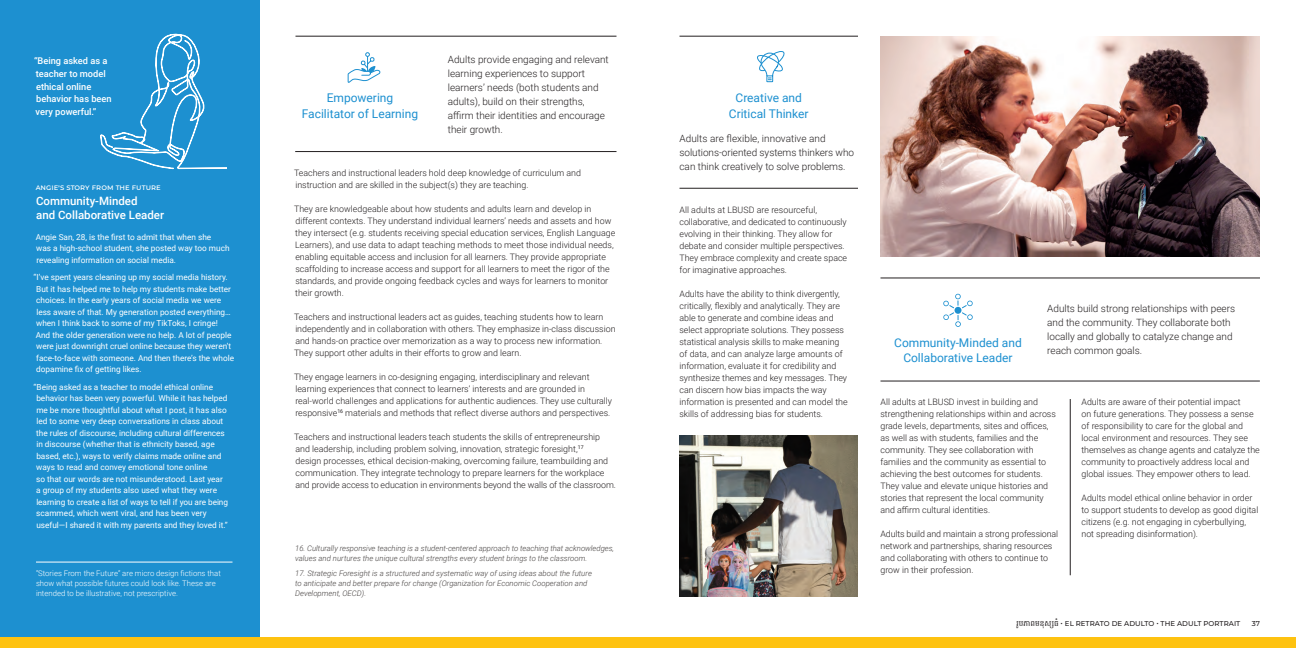
<style>
.page{position:relative;width:1296px;height:648px;background:#fff}
.page>*{position:absolute;margin:0;border:0;box-sizing:border-box;transform-origin:0 0}
.Element_title{font:12px/16px "Roboto";color:#1d90d0;text-align:center}
.Future_story_title{font:500 11.5px/14.5px "Roboto";color:#fff}
.Element_overview{font:300 10px/14px "Roboto";color:#231f20}
.Future_story_quote{font:500 9.2px/12.7px "Roboto";color:#fff}
.Text{font:300 8.9px/12px "Roboto";color:#231f20}
.Text___rule_above{font:300 8.9px/12px "Roboto";color:#231f20}
.Text_small_regular{font:8.2px/11.5px "Roboto";color:#fff}
.Future_story_sub{font:500 8px "Montserrat";color:#fff}
.Definition{font:italic 300 7.8px/10.3px "Roboto";color:#44403f}
.Text-2{font:300 7.8px/10.3px "Roboto";color:#fff}
.t1{font:500 7px "Montserrat";letter-spacing:.005em;color:#231f20}
.s1{font-family:"Battambang";font-weight:400;font-size:7.8px}
</style>
<div class="page">
<div style="left:0;top:0;width:260px;height:648px;background:#1d90d0"></div>
<div style="left:0;top:637px;width:1296px;height:11px;background:#fec210"></div>
<svg style="left:100px;top:33px;width:127px;height:136px"></svg>
<hr style="left:295px;top:151px;width:321px;height:1px;background:#231f20">
<hr style="left:296px;top:36px;width:320px;height:1px;background:#231f20">
<hr style="left:36px;top:562px;width:196px;height:1px;background:#fff">
<svg style="left:347px;top:52px;width:34px;height:31px"></svg>
<hr style="left:680px;top:188px;width:178px;height:1px;background:#231f20">
<hr style="left:880px;top:381px;width:380px;height:1px;background:#231f20">
<hr style="left:881px;top:278px;width:379px;height:1px;background:#231f20">
<hr style="left:680px;top:36px;width:178px;height:1px;background:#231f20">
<img style="left:880px;top:36px;width:380px;height:221px">
<img style="left:680px;top:436px;width:178px;height:161px">
<hr style="left:1070px;top:399px;width:1px;height:176px;background:#231f20">
<svg style="left:757px;top:51px;width:28px;height:32px"></svg>
<svg style="left:943px;top:294px;width:30px;height:33px"></svg>
<p class="Future_story_quote" style="left:34px;top:54px;width:79px">“Being asked as a teacher to model ethical online behavior has been very powerful.”</p>
<p class="Future_story_sub" style="left:36px;top:182px;width:127px">angie’s story from the future</p>
<p class="Future_story_title" style="left:36px;top:193px;width:130px">Community-Minded<br>and Collaborative Leader</p>
<p class="Text_small_regular" style="left:36px;top:231px;width:195px">Angie San, 28, is the first to admit that when she<br>was a high-school student, she posted way too much revealing information on social media.</p>
<p class="Text_small_regular" style="left:34px;top:272px;width:202px">“I’ve spent years cleaning up my social media history.<br>But it has helped me to help my students make better choices. In the early years of social media we were less aware of that. My generation posted everything… when I think back to some of my TikToks, I cringe!<br>And the older generation were no help. A lot of people were just downright cruel online because they weren’t face-to-face with someone. And then there’s the whole dopamine fix of getting likes.</p>
<p class="Text_small_regular" style="left:36px;top:381px;width:193px;text-indent:-3px">“Being asked as a teacher to model ethical online behavior has been very powerful. While it has helped me be more thoughtful about what I post, it has also led to some very deep conversations in class about the rules of discourse, including cultural differences in discourse (whether that is ethnicity based, age based, etc.), ways to verify claims made online and ways to read and convey emotional tone online<br>so that our words are not misunderstood. Last year a group of my students also used what they were learning to create a list of ways to tell if you are being scammed, which went viral, and has been very useful—I shared it with my parents and they loved it.”</p>
<p class="Text-2" style="left:36px;top:568px;width:186px">“Stories From the Future” are micro design fictions that show what possible futures could look like. These are intended to be illustrative, not prescriptive.</p>
<p class="Element_title" style="left:302px;top:89px;width:118px">Empowering<br>Facilitator of Learning</p>
<p class="Element_overview" style="left:448px;top:52px;width:163px">Adults provide engaging and relevant learning experiences to support learners’ needs (both students and adults), build on their strengths, affirm their identities and encourage their growth.</p>
<p class="Text___rule_above" style="left:294px;top:166px;width:289px">Teachers and instructional leaders hold deep knowledge of curriculum and instruction and are skilled in the subject(s) they are teaching.</p>
<p class="Text" style="left:294px;top:202px;width:323px">They are knowledgeable about how students and adults learn and develop in different contexts. They understand individual learners’ needs and assets and how they intersect (e.g. students receiving special education services, English Language Learners), and use data to adapt teaching methods to meet those individual needs, enabling equitable access and inclusion for all learners. They provide appropriate scaffolding to increase access and support for all learners to meet the rigor of the standards, and provide ongoing feedback cycles and ways for learners to monitor their growth.</p>
<p class="Text" style="left:294px;top:310px;width:323px">Teachers and instructional leaders act as guides, teaching students how to learn independently and in collaboration with others. They emphasize in-class discussion and hands-on practice over memorization as a way to process new information.<br>They support other adults in their efforts to grow and learn.</p>
<p class="Text" style="left:294px;top:370px;width:320px">They engage learners in co-designing engaging, interdisciplinary and relevant learning experiences that connect to learners’ interests and are grounded in real-world challenges and applications for authentic audiences. They use culturally responsive<sup>16</sup> materials and methods that reflect diverse authors and perspectives.</p>
<p class="Text" style="left:294px;top:430px;width:323px">Teachers and instructional leaders teach students the skills of entrepreneurship and leadership, including problem solving, innovation, strategic foresight,<sup>17<br></sup>design processes, ethical decision-making, overcoming failure, teambuilding and communication. They integrate technology to prepare learners for the workplace and provide access to education in environments beyond the walls of the classroom.</p>
<p class="Definition" style="left:295px;top:543px;width:320px">16. Culturally responsive teaching is a student-centered approach to teaching that acknowledges, values and nurtures the unique cultural strengths every student brings to the classroom.</p>
<p class="Definition" style="left:295px;top:568px;width:298px">17. Strategic Foresight is a structured and systematic way of using ideas about the future to anticipate and better prepare for change (Organization for Economic Cooperation and<br>Development, OECD).</p>
<p class="Element_title" style="left:729px;top:89px;width:81px">Creative and<br>Critical Thinker</p>
<p class="Element_overview" style="left:680px;top:131px;width:176px">Adults are flexible, innovative and solutions-oriented systems thinkers who can think creatively to solve problems.</p>
<p class="Text___rule_above" style="left:680px;top:203px;width:169px">All adults at LBUSD are resourceful, collaborative, and dedicated to continuously evolving in their thinking. They allow for debate and consider multiple perspectives.<br>They embrace complexity and create space for imaginative approaches.</p>
<p class="Text" style="left:680px;top:287px;width:170px">Adults have the ability to think divergently, critically, flexibly and analytically. They are able to generate and combine ideas and select appropriate solutions. They possess statistical analysis skills to make meaning of data, and can analyze large amounts of information, evaluate it for credibility and synthesize themes and key messages. They can discern how bias impacts the way information is presented and can model the skills of addressing bias for students.</p>
<p class="Element_title" style="left:894px;top:334px;width:129px">Community-Minded and<br>Collaborative Leader</p>
<p class="Element_overview" style="left:1047px;top:301px;width:189px">Adults build strong relationships with peers and the community. They collaborate both locally and globally to catalyze change and reach common goals.</p>
<p class="Text___rule_above" style="left:880px;top:396px;width:177px">All adults at LBUSD invest in building and strengthening relationships within and across grade levels, departments, sites and offices, as well as with students, families and the community. They see collaboration with families and the community as essential to achieving the best outcomes for students.</p>
<p class="Text" style="left:880px;top:480px;width:169px">They value and elevate unique histories and stories that represent the local community and affirm cultural identities.</p>
<p class="Text" style="left:880px;top:528px;width:179px">Adults build and maintain a strong professional network and partnerships, sharing resources and collaborating with others to continue to grow in their profession.</p>
<p class="Text" style="left:1082px;top:396px;width:180px">Adults are aware of their potential impact<br>on future generations. They possess a sense of responsibility to care for the global and local environment and resources. They see themselves as change agents and catalyze the community to proactively address local and global issues. They empower others to lead.</p>
<p class="Text" style="left:1082px;top:492px;width:178px">Adults model ethical online behavior in order to support students to develop as good digital citizens (e.g. not engaging in cyberbullying, not spreading disinformation).</p>
<p class="t1" style="left:1017px;top:618px;width:225px"><span class="s1">រូូបភាាពមនុុស្សសធំំ</span>• EL RETRATO DE ADULTO • THE ADULT PORTRAIT</p>
<p class="t1" style="left:1252px;top:618px;width:10px">37</p>
</div>
